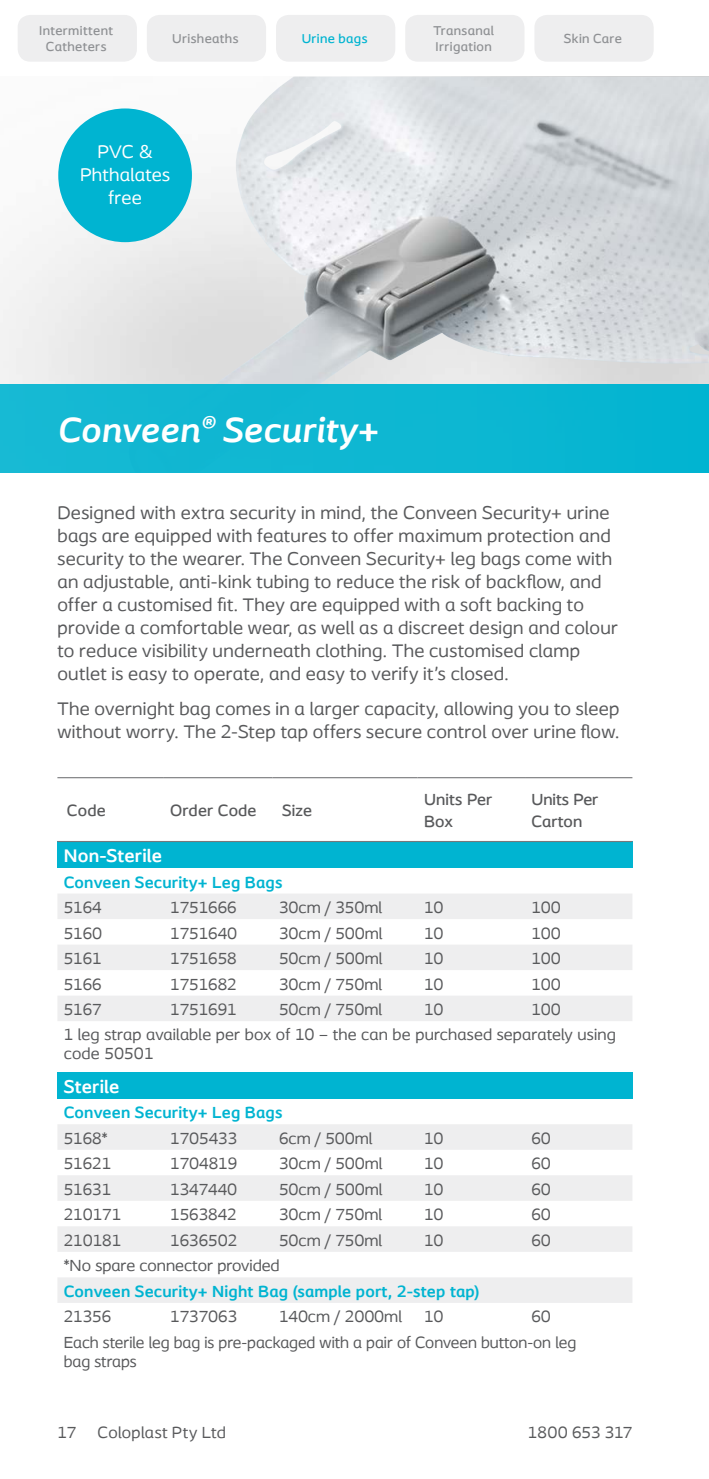
<style>
.page{position:relative;width:709px;height:1479px;background:#fff}
.page>*{position:absolute;margin:0;border:0;box-sizing:border-box;transform-origin:0 0}
.t1{font:italic 700 36px "Coloplast";letter-spacing:.01em;color:#fff}
.t2{font:19.12px/22.9px "Coloplast";letter-spacing:.015em;color:#58595b}
.t3{font:700 19.12px "Coloplast";letter-spacing:.01em;color:#fff}
.t4{font:19.12px/22.9px "Coloplast";letter-spacing:.015em;color:#fff;text-align:center}
.t5{font:16.88px/25.2px "Coloplast";color:#58595b}
.t6{font:700 16.88px "Coloplast";letter-spacing:.01em;color:#00b4d1}
.t7{font:500 16.88px/21.4px "Coloplast";letter-spacing:.01em;color:#58595b}
.t8{font:16.88px "Coloplast";letter-spacing:.02em;color:#58595b}
.t9{font:500 13.5px/16.2px "Coloplast";letter-spacing:.03em;color:#8f9194;text-align:center}
.t10{font:500 13.5px "Coloplast";letter-spacing:.025em;color:#00b4d1}
.s1{font-size:27px}
</style>
<div class="page">
<div style="left:18px;top:15px;width:119px;height:47px;background:#eeeeef;border-radius:13px"></div>
<div style="left:147px;top:15px;width:119px;height:47px;background:#eeeeef;border-radius:13px"></div>
<div style="left:276px;top:15px;width:119px;height:47px;background:#eeeeef;border-radius:13px"></div>
<div style="left:405px;top:15px;width:119px;height:47px;background:#eeeeef;border-radius:13px"></div>
<div style="left:534px;top:15px;width:119px;height:47px;background:#eeeeef;border-radius:13px"></div>
<img style="left:0;top:117px;width:128px;height:267px">
<img style="left:128px;top:77px;width:581px;height:307px">
<div style="left:0;top:384px;width:709px;height:88px;background:#0eb7d2"></div>
<div style="left:57px;top:841px;width:575px;height:27px;background:#00b4d1"></div>
<svg style="left:57px;top:894px;width:575px;height:408px"></svg>
<div style="left:57px;top:1072px;width:575px;height:26px;background:#00b4d1"></div>
<hr style="left:417px;top:777px;width:108px;height:1px;background:#77787b">
<hr style="left:525px;top:777px;width:107px;height:1px;background:#77787b">
<hr style="left:417px;top:841px;width:108px;height:1px;background:#77787b">
<hr style="left:525px;top:841px;width:107px;height:1px;background:#77787b">
<hr style="left:57px;top:777px;width:107px;height:1px;background:#77787b">
<hr style="left:164px;top:777px;width:109px;height:1px;background:#77787b">
<hr style="left:273px;top:777px;width:144px;height:1px;background:#77787b">
<hr style="left:57px;top:841px;width:107px;height:1px;background:#77787b">
<hr style="left:164px;top:841px;width:109px;height:1px;background:#77787b">
<hr style="left:273px;top:841px;width:144px;height:1px;background:#77787b">
<div style="left:58px;top:108px;width:134px;height:134px;background:#00b4d1;border-radius:50%"></div>
<p class="t9" style="left:39px;top:23px;width:76px">Intermittent<br>Catheters</p>
<p class="t9" style="left:172px;top:31px;width:68px">Urisheaths</p>
<p class="t10" style="left:302px;top:31px;width:67px">Urine bags</p>
<p class="t9" style="left:433px;top:23px;width:62px;text-align:left">Transanal<br>Irrigation</p>
<p class="t9" style="left:564px;top:31px;width:60px">Skin Care</p>
<p class="t4" style="left:80px;top:140px;width:92px">PVC &amp;<br>Phthalates free</p>
<h1 class="t1" style="left:57px;top:408px;width:322px">Conveen<span class="s1">®</span> Security+</h1>
<p class="t2" style="left:57px;top:501px;width:562px">Designed with extra security in mind, the Conveen Security+ urine bags are equipped with features to offer maximum protection and security to the wearer. The Conveen Security+ leg bags come with an adjustable, anti-kink tubing to reduce the risk of backflow, and offer a customised fit. They are equipped with a soft backing to provide a comfortable wear, as well as a discreet design and colour to reduce visibility underneath clothing. The customised clamp outlet is easy to operate, and easy to verify it’s closed.</p>
<p class="t2" style="left:57px;top:697px;width:563px">The overnight bag comes in a larger capacity, allowing you to sleep without worry. The 2-Step tap offers secure control over urine flow.</p>
<p class="t7" style="left:67px;top:799px;width:40px">Code</p>
<p class="t7" style="left:170px;top:799px;width:88px">Order Code</p>
<p class="t7" style="left:282px;top:799px;width:31px">Size</p>
<p class="t7" style="left:424px;top:788px;width:70px">Units Per<br>Box</p>
<p class="t7" style="left:531px;top:788px;width:69px">Units Per<br>Carton</p>
<p class="t3" style="left:64px;top:844px;width:100px">Non-Sterile</p>
<p class="t6" style="left:64px;top:871px;width:220px">Conveen Security+ Leg Bags</p>
<p class="t5" style="left:64px;top:894px;width:39px">5164</p>
<p class="t5" style="left:170px;top:894px;width:68px">1751666</p>
<p class="t5" style="left:279px;top:894px;width:104px">30cm / 350ml</p>
<p class="t5" style="left:424px;top:894px;width:21px">10</p>
<p class="t5" style="left:531px;top:894px;width:31px">100</p>
<p class="t5" style="left:64px;top:920px;width:40px">5160</p>
<p class="t5" style="left:170px;top:920px;width:68px">1751640</p>
<p class="t5" style="left:279px;top:920px;width:105px">30cm / 500ml</p>
<p class="t5" style="left:424px;top:920px;width:21px">10</p>
<p class="t5" style="left:531px;top:920px;width:31px">100</p>
<p class="t5" style="left:64px;top:945px;width:39px">5161</p>
<p class="t5" style="left:170px;top:945px;width:68px">1751658</p>
<p class="t5" style="left:279px;top:945px;width:105px">50cm / 500ml</p>
<p class="t5" style="left:424px;top:945px;width:21px">10</p>
<p class="t5" style="left:531px;top:945px;width:31px">100</p>
<p class="t5" style="left:64px;top:971px;width:39px">5166</p>
<p class="t5" style="left:170px;top:971px;width:68px">1751682</p>
<p class="t5" style="left:279px;top:971px;width:104px">30cm / 750ml</p>
<p class="t5" style="left:424px;top:971px;width:21px">10</p>
<p class="t5" style="left:531px;top:971px;width:31px">100</p>
<p class="t5" style="left:64px;top:996px;width:39px">5167</p>
<p class="t5" style="left:170px;top:996px;width:68px">1751691</p>
<p class="t5" style="left:279px;top:996px;width:104px">50cm / 750ml</p>
<p class="t5" style="left:424px;top:996px;width:21px">10</p>
<p class="t5" style="left:64px;top:996px;width:553px;text-indent:467px">100<br>1 leg strap available per box of 10 – the can be purchased separately using</p>
<p class="t5" style="left:64px;top:1041px;width:91px">code 50501</p>
<p class="t3" style="left:64px;top:1075px;width:57px">Sterile</p>
<p class="t6" style="left:64px;top:1102px;width:220px">Conveen Security+ Leg Bags</p>
<p class="t5" style="left:64px;top:1125px;width:45px">5168*</p>
<p class="t5" style="left:170px;top:1125px;width:68px">1705433</p>
<p class="t5" style="left:279px;top:1125px;width:95px">6cm / 500ml</p>
<p class="t5" style="left:424px;top:1125px;width:21px">10</p>
<p class="t5" style="left:531px;top:1125px;width:21px">60</p>
<p class="t5" style="left:64px;top:1150px;width:49px">51621</p>
<p class="t5" style="left:170px;top:1150px;width:68px">1704819</p>
<p class="t5" style="left:279px;top:1150px;width:105px">30cm / 500ml</p>
<p class="t5" style="left:424px;top:1150px;width:21px">10</p>
<p class="t5" style="left:531px;top:1150px;width:21px">60</p>
<p class="t5" style="left:64px;top:1176px;width:49px">51631</p>
<p class="t5" style="left:170px;top:1176px;width:68px">1347440</p>
<p class="t5" style="left:279px;top:1176px;width:105px">50cm / 500ml</p>
<p class="t5" style="left:424px;top:1176px;width:21px">10</p>
<p class="t5" style="left:531px;top:1176px;width:21px">60</p>
<p class="t5" style="left:64px;top:1201px;width:59px">210171</p>
<p class="t5" style="left:170px;top:1201px;width:68px">1563842</p>
<p class="t5" style="left:279px;top:1201px;width:104px">30cm / 750ml</p>
<p class="t5" style="left:424px;top:1201px;width:21px">10</p>
<p class="t5" style="left:531px;top:1201px;width:21px">60</p>
<p class="t5" style="left:64px;top:1227px;width:59px">210181</p>
<p class="t5" style="left:170px;top:1227px;width:68px">1636502</p>
<p class="t5" style="left:279px;top:1227px;width:104px">50cm / 750ml</p>
<p class="t5" style="left:424px;top:1227px;width:21px">10</p>
<p class="t5" style="left:531px;top:1227px;width:21px">60</p>
<p class="t5" style="left:64px;top:1252px;width:217px">*No spare connector provided</p>
<p class="t6" style="left:64px;top:1280px;width:417px">Conveen Security+ Night Bag (sample port, 2-step tap)</p>
<p class="t5" style="left:64px;top:1303px;width:49px">21356</p>
<p class="t5" style="left:170px;top:1303px;width:68px">1737063</p>
<p class="t5" style="left:279px;top:1303px;width:124px">140cm / 2000ml</p>
<p class="t5" style="left:424px;top:1303px;width:21px">10</p>
<p class="t5" style="left:64px;top:1303px;width:514px;text-indent:467px">60<br>Each sterile leg bag is pre-packaged with a pair of Conveen button-on leg</p>
<p class="t5" style="left:64px;top:1348px;width:74px">bag straps</p>
<p class="t5" style="left:57px;top:1419px;width:20px">17</p>
<p class="t8" style="left:98px;top:1422px;width:130px">Coloplast Pty Ltd</p>
<p class="t5" style="left:528px;top:1419px;width:106px">1800 653 317</p>
</div>
